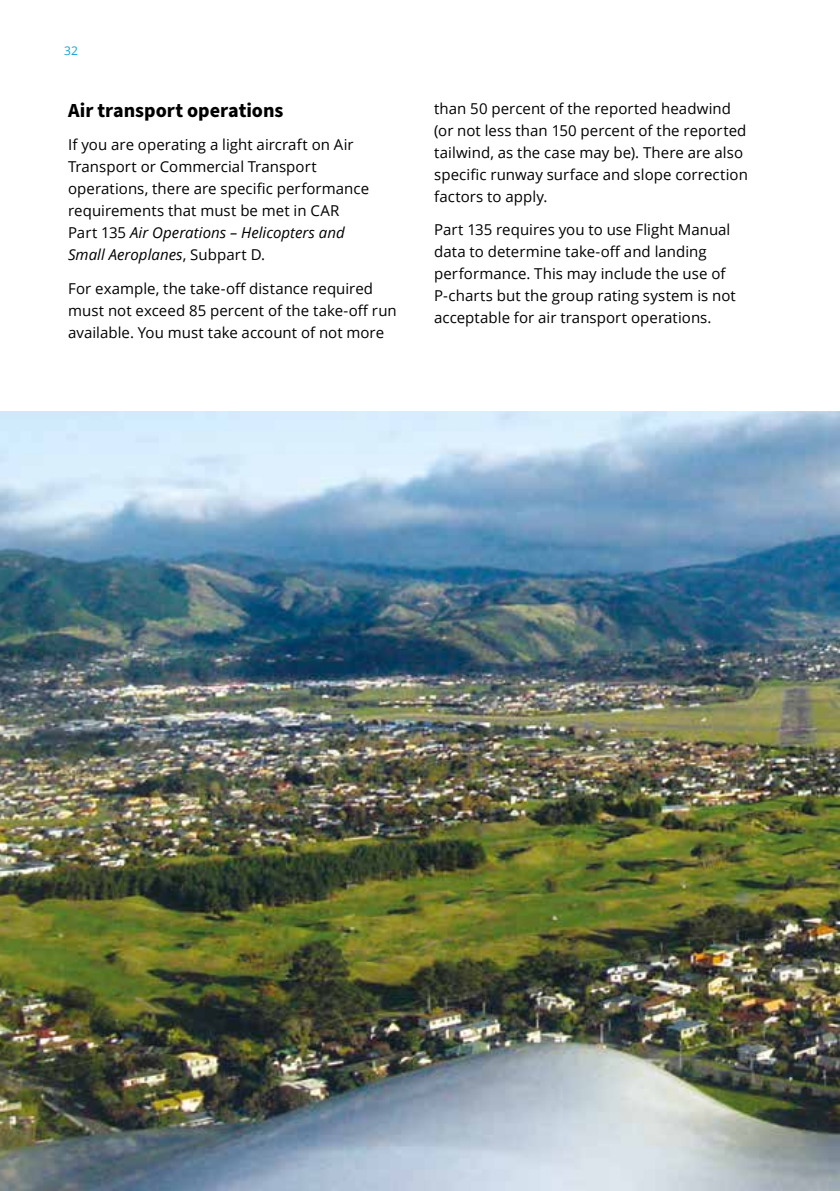
<style>
.page{position:relative;width:840px;height:1191px;background:#fff}
.page>*{position:absolute;margin:0;border:0;box-sizing:border-box;transform-origin:0 0}
.H2_Black{font:700 20px "Source Sans Pro";color:#000}
.Body{font:15px/22px "Open Sans";letter-spacing:.005em;color:#000}
.t1{font:12px "Open Sans";color:#11a1d8}
.s1{font-style:italic}
</style>
<div class="page">
<img style="left:0;top:411px;width:839px;height:780px">
<p class="t1" style="left:64px;top:42px;width:15px">32</p>
<p class="H2_Black" style="left:68px;top:97px;width:217px">Air transport operations</p>
<p class="Body" style="left:68px;top:134px;width:302px">If you are operating a light aircraft on Air Transport or Commercial Transport operations, there are specific performance requirements that must be met in CAR Part 135 <span class="s1">Air Operations – Helicopters and Small Aeroplanes</span>, Subpart D.</p>
<p class="Body" style="left:68px;top:277px;width:330px">For example, the take-off distance required must not exceed 85 percent of the take-off run available. You must take account of not more</p>
<p class="Body" style="left:434px;top:97px;width:315px">than 50 percent of the reported headwind (or not less than 150 percent of the reported tailwind, as the case may be). There are also specific runway surface and slope correction factors to apply.</p>
<p class="Body" style="left:434px;top:218px;width:303px">Part 135 requires you to use Flight Manual data to determine take-off and landing performance. This may include the use of P-charts but the group rating system is not acceptable for air transport operations.</p>
</div>
